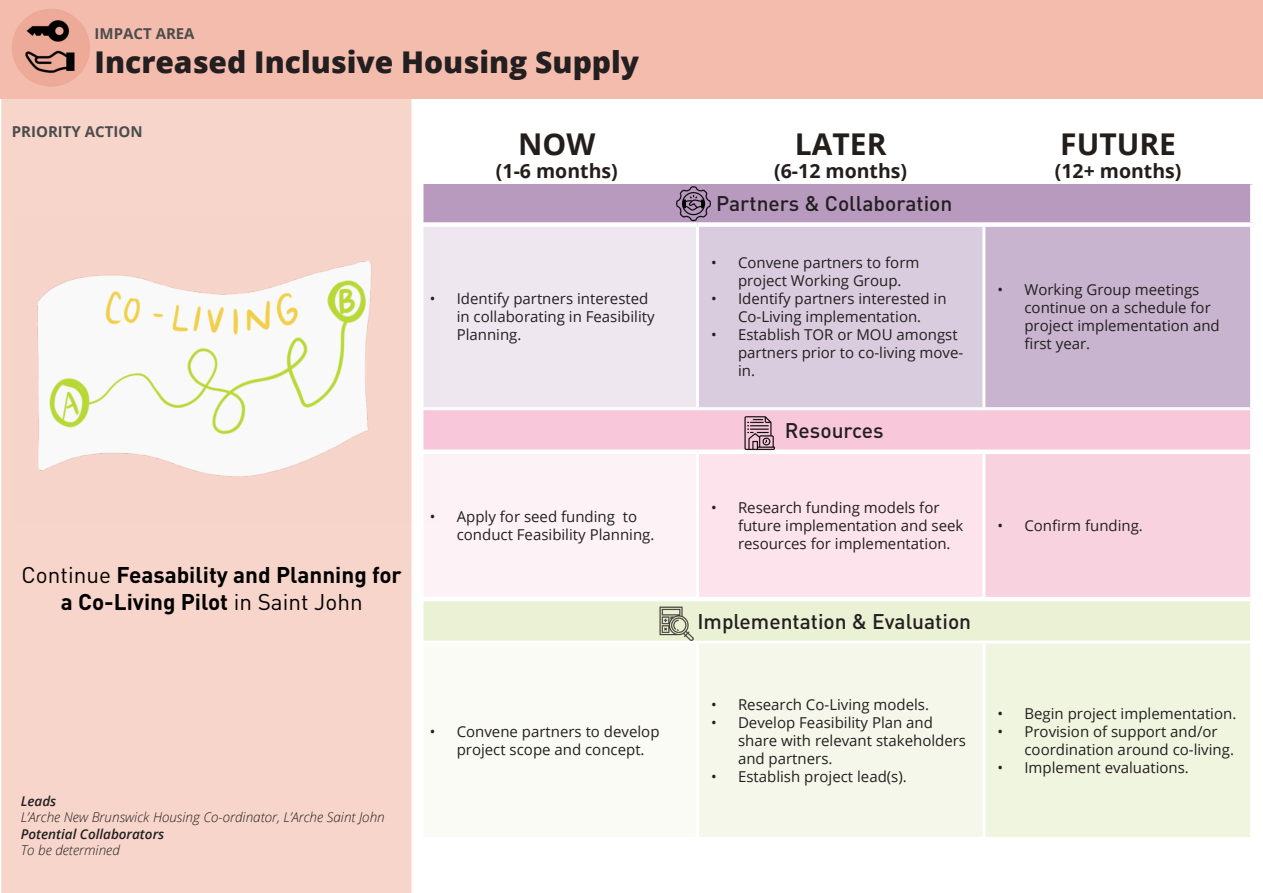
<style>
.page{position:relative;width:1263px;height:893px;background:#fff}
.page>*{position:absolute;margin:0;border:0;box-sizing:border-box;transform-origin:0 0}
.t1{font:800 30px "Open Sans";color:#231f20}
.t2{font:700 30px "Open Sans";color:#241e1b}
.t3{font:700 22.5px/27px "DIN Pro";color:#000;text-align:center}
.t4{font:500 21px "DIN Pro";color:#231f20}
.t5{font:700 19.5px "Open Sans";color:#241e1b}
.t6{font:15px/18px "Open Sans";color:#231f20}
.t7{font:700 15px "Open Sans";color:#4b4c4d}
.t8{font:italic 300 13.5px "Open Sans";color:#231f20}
.t9{font:italic 600 13.5px "Open Sans";color:#231f20}
.s1{font-weight:400}
</style>
<div class="page">
<div style="left:1px;top:98px;width:410px;height:795px;background:#f8d5ca"></div>
<div style="left:416px;top:184px;width:836px;height:41px;background:#b79abe"></div>
<div style="left:416px;top:225px;width:281px;height:184px;background:#eee7ef"></div>
<div style="left:697px;top:225px;width:287px;height:184px;background:#d9ccde"></div>
<div style="left:984px;top:225px;width:268px;height:184px;background:#c8b4ce"></div>
<div style="left:416px;top:409px;width:836px;height:43px;background:#f8c7d9"></div>
<div style="left:416px;top:452px;width:281px;height:147px;background:#fdf3f6"></div>
<div style="left:697px;top:452px;width:287px;height:147px;background:#fce3ec"></div>
<div style="left:984px;top:452px;width:268px;height:147px;background:#f9d2e0"></div>
<div style="left:416px;top:599px;width:836px;height:43px;background:#ebf1d4"></div>
<div style="left:416px;top:642px;width:281px;height:197px;background:#fafbf5"></div>
<div style="left:697px;top:642px;width:287px;height:197px;background:#f5f7ea"></div>
<div style="left:984px;top:642px;width:268px;height:197px;background:#f0f5e0"></div>
<hr style="left:696px;top:227px;width:3px;height:180px;background:#fff">
<hr style="left:982px;top:227px;width:3px;height:180px;background:#fff">
<hr style="left:414px;top:407px;width:283px;height:3px;background:#fff">
<hr style="left:697px;top:407px;width:287px;height:3px;background:#fff">
<hr style="left:984px;top:407px;width:266px;height:3px;background:#fff">
<div style="left:414px;top:449px;width:283px;height:5px;background:#fff"></div>
<div style="left:697px;top:449px;width:287px;height:5px;background:#fff"></div>
<div style="left:984px;top:449px;width:266px;height:5px;background:#fff"></div>
<hr style="left:414px;top:597px;width:283px;height:4px;background:#fff">
<hr style="left:697px;top:597px;width:287px;height:4px;background:#fff">
<hr style="left:984px;top:597px;width:266px;height:4px;background:#fff">
<hr style="left:696px;top:454px;width:3px;height:143px;background:#fff">
<hr style="left:982px;top:454px;width:3px;height:143px;background:#fff">
<hr style="left:414px;top:641px;width:283px;height:3px;background:#fff">
<hr style="left:697px;top:641px;width:287px;height:3px;background:#fff">
<hr style="left:696px;top:644px;width:3px;height:193px;background:#fff">
<hr style="left:984px;top:641px;width:266px;height:3px;background:#fff">
<hr style="left:982px;top:644px;width:3px;height:193px;background:#fff">
<div style="left:414px;top:222px;width:283px;height:5px;background:#fff"></div>
<div style="left:697px;top:222px;width:287px;height:5px;background:#fff"></div>
<div style="left:984px;top:222px;width:271px;height:5px;background:#fff"></div>
<div style="left:1250px;top:184px;width:5px;height:38px;background:#fff"></div>
<div style="left:1250px;top:227px;width:5px;height:182px;background:#fff"></div>
<div style="left:1250px;top:409px;width:5px;height:43px;background:#fff"></div>
<div style="left:1250px;top:452px;width:5px;height:147px;background:#fff"></div>
<div style="left:1250px;top:599px;width:5px;height:43px;background:#fff"></div>
<div style="left:1250px;top:642px;width:5px;height:195px;background:#fff"></div>
<hr style="left:414px;top:837px;width:283px;height:4px;background:#fff">
<hr style="left:697px;top:837px;width:287px;height:4px;background:#fff">
<hr style="left:984px;top:837px;width:271px;height:4px;background:#fff">
<img style="left:659px;top:607px;width:34px;height:34px">
<img style="left:676px;top:186px;width:35px;height:35px">
<img style="left:741px;top:416px;width:34px;height:34px">
<div style="left:411px;top:79px;width:12px;height:814px;background:#fff"></div>
<div style="left:0;top:0;width:1263px;height:98px;background:#f4bcad"></div>
<img style="left:12px;top:9px;width:78px;height:78px;border-radius:39px">
<img style="left:14px;top:215px;width:425px;height:307px">
<p class="t7" style="left:95px;top:23px;width:102px">IMPACT AREA</p>
<p class="t1" style="left:95px;top:39px;width:546px">Increased Inclusive Housing Supply</p>
<p class="t7" style="left:12px;top:121px;width:132px">PRIORITY ACTION</p>
<p class="t2" style="left:518px;top:123px;width:79px">NOW</p>
<p class="t5" style="left:496px;top:158px;width:123px">(1-6 months)</p>
<p class="t6" style="left:457px;top:290px;width:199px;text-indent:-27px">• Identify partners interested in collaborating in Feasibility<br>Planning.</p>
<p class="t2" style="left:795px;top:123px;width:93px">LATER</p>
<p class="t5" style="left:774px;top:158px;width:134px">(6-12 months)</p>
<p class="t4" style="left:716px;top:189px;width:238px">Partners &amp; Collaboration</p>
<p class="t6" style="left:738px;top:254px;width:183px;text-indent:-27px">• Convene partners to form project Working Group.</p>
<p class="t6" style="left:711px;top:290px;width:237px;text-align:center">• Identify partners interested in<br>Co-Living implementation.</p>
<p class="t6" style="left:738px;top:326px;width:227px;text-indent:-27px">• Establish TOR or MOU amongst partners prior to co-living move&shy;in.</p>
<p class="t4" style="left:785px;top:416px;width:100px">Resources</p>
<p class="t3" style="left:22px;top:560px;width:382px"><span class="s1">Continue</span> Feasability and Planning for a Co-Living Pilot <span class="s1">in Saint John</span></p>
<p class="t9" style="left:21px;top:792px;width:37px">Leads</p>
<p class="t8" style="left:21px;top:808px;width:365px">L’Arche New Brunswick Housing Co-ordinator, L’Arche Saint John</p>
<p class="t9" style="left:21px;top:824px;width:145px">Potential Collaborators</p>
<p class="t8" style="left:21px;top:840px;width:101px">To be determined</p>
<p class="t6" style="left:457px;top:507px;width:199px;text-indent:-27px">• Apply for seed funding to conduct Feasibility Planning.</p>
<p class="t6" style="left:738px;top:498px;width:227px;text-indent:-27px">• Research funding models for future implementation and seek resources for implementation.</p>
<p class="t6" style="left:457px;top:723px;width:204px;text-indent:-27px">• Convene partners to develop project scope and concept.</p>
<p class="t4" style="left:697px;top:607px;width:275px">Implementation &amp; Evaluation</p>
<p class="t6" style="left:711px;top:696px;width:220px">• Research Co-Living models.</p>
<p class="t6" style="left:738px;top:714px;width:230px;text-indent:-27px">• Develop Feasibility Plan and share with relevant stakeholders and partners.</p>
<p class="t6" style="left:711px;top:768px;width:197px">• Establish project lead(s).</p>
<p class="t2" style="left:1060px;top:123px;width:117px">FUTURE</p>
<p class="t5" style="left:1055px;top:158px;width:128px">(12+ months)</p>
<p class="t6" style="left:1024px;top:281px;width:197px;text-indent:-27px">• Working Group meetings continue on a schedule for project implementation and first year.</p>
<p class="t6" style="left:997px;top:516px;width:147px">• Confirm funding.</p>
<p class="t6" style="left:997px;top:705px;width:240px">• Begin project implementation.</p>
<p class="t6" style="left:1024px;top:723px;width:211px;text-indent:-27px">• Provision of support and/or coordination around co-living.</p>
<p class="t6" style="left:997px;top:759px;width:193px">• Implement evaluations.</p>
</div>
